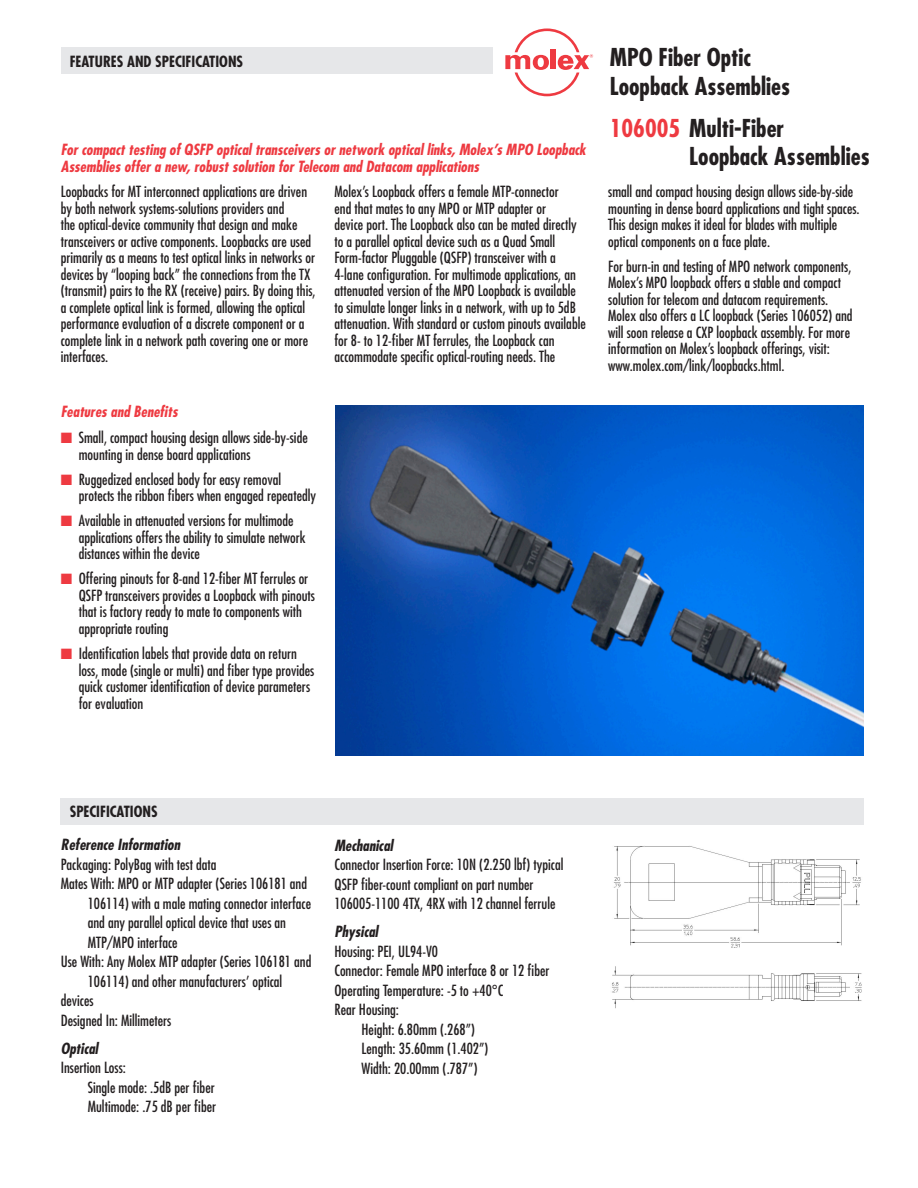
<style>
.page{position:relative;width:918px;height:1188px;background:#fff}
.page>*{position:absolute;margin:0;border:0;box-sizing:border-box;transform-origin:0 0}
.t1{font:700 condensed 24px/28.5px "Futura";color:#231f20}
.t2{font:condensed 15px/16.5px "Futura";color:#231f20}
.t3{font:italic 700 condensed 15px/16.5px "Futura";color:#ee3a41}
.t4{font:italic 700 condensed 15px "Futura";color:#231f20}
.t5{font:700 condensed 15px "Futura";color:#231f20}
.s1{color:#ee3a41}
</style>
<div class="page">
<div style="left:61px;top:47px;width:432px;height:27px;background:#e6e7e9"></div>
<svg style="left:505px;top:28px;width:88px;height:68px"></svg>
<div style="left:61px;top:798px;width:803px;height:27px;background:#e6e7e9"></div>
<img style="left:335px;top:405px;width:529px;height:350px">
<img style="left:612px;top:846px;width:250px;height:163px">
<p class="t5" style="left:70px;top:51px;width:175px">FEATURES AND SPECIFICATIONS</p>
<p class="t3" style="left:61px;top:141px;width:527px">For compact testing of QSFP optical transceivers or network optical links, Molex’s MPO Loopback<br>Assemblies offer a new, robust solution for Telecom and Datacom applications</p>
<h1 class="t1" style="left:610px;top:43px;width:182px">MPO Fiber Optic<br>Loopback Assemblies</h1>
<h1 class="t1" style="left:689px;top:114px;width:182px;text-indent:-80px"><span class="s1">106005</span> Multi-Fiber<br>Loopback Assemblies</h1>
<p class="t2" style="left:61px;top:183px;width:256px">Loopbacks for MT interconnect applications are driven by both network systems-solutions providers and<br>the optical-device community that design and make transceivers or active components. Loopbacks are used primarily as a means to test optical links in networks or devices by “looping back” the connections from the TX (transmit) pairs to the RX (receive) pairs. By doing this, a complete optical link is formed, allowing the optical performance evaluation of a discrete component or a complete link in a network path covering one or more interfaces.</p>
<p class="t2" style="left:334px;top:183px;width:253px">Molex’s Loopback offers a female MTP-connector<br>end that mates to any MPO or MTP adapter or<br>device port. The Loopback also can be mated directly to a parallel optical device such as a Quad Small Form-factor Pluggable (QSFP) transceiver with a 4-lane configuration. For multimode applications, an attenuated version of the MPO Loopback is available to simulate longer links in a network, with up to 5dB attenuation. With standard or custom pinouts available for 8- to 12-fiber MT ferrules, the Loopback can accommodate specific optical-routing needs. The</p>
<p class="t2" style="left:608px;top:183px;width:253px">small and compact housing design allows side-by-side mounting in dense board applications and tight spaces.<br>This design makes it ideal for blades with multiple optical components on a face plate.</p>
<p class="t2" style="left:608px;top:258px;width:246px">For burn-in and testing of MPO network components, Molex’s MPO loopback offers a stable and compact solution for telecom and datacom requirements.<br>Molex also offers a LC loopback (Series 106052) and will soon release a CXP loopback assembly. For more information on Molex’s loopback offerings, visit: www.molex.com/link/loopbacks.html.</p>
<p class="t3" style="left:61px;top:403px;width:119px">Features and Benefits</p>
<p class="t2" style="left:79px;top:429px;width:231px;text-indent:-18px"><span class="s1">■</span> Small, compact housing design allows side-by-side mounting in dense board applications</p>
<p class="t2" style="left:79px;top:471px;width:239px;text-indent:-18px"><span class="s1">■</span> Ruggedized enclosed body for easy removal protects the ribbon fibers when engaged repeatedly</p>
<p class="t2" style="left:79px;top:512px;width:229px;text-indent:-18px"><span class="s1">■</span> Available in attenuated versions for multimode applications offers the ability to simulate network distances within the device</p>
<p class="t2" style="left:79px;top:570px;width:238px;text-indent:-18px"><span class="s1">■</span> Offering pinouts for 8-and 12-fiber MT ferrules or QSFP transceivers provides a Loopback with pinouts that is factory ready to mate to components with appropriate routing</p>
<p class="t2" style="left:79px;top:645px;width:237px;text-indent:-18px"><span class="s1">■</span> Identification labels that provide data on return loss, mode (single or multi) and fiber type provides quick customer identification of device parameters for evaluation</p>
<p class="t5" style="left:70px;top:802px;width:89px">SPECIFICATIONS</p>
<p class="t4" style="left:61px;top:835px;width:121px">Reference Information</p>
<p class="t2" style="left:61px;top:856px;width:157px">Packaging: PolyBag with test data</p>
<p class="t2" style="left:61px;top:875px;width:248px">Mates With: MPO or MTP adapter (Series 106181 and</p>
<p class="t2" style="left:88px;top:895px;width:225px">106114) with a male mating connector interface</p>
<p class="t2" style="left:88px;top:914px;width:200px">and any parallel optical device that uses an</p>
<p class="t2" style="left:88px;top:934px;width:91px">MTP/MPO interface</p>
<p class="t2" style="left:61px;top:953px;width:252px">Use With: Any Molex MTP adapter (Series 106181 and</p>
<p class="t2" style="left:88px;top:973px;width:196px">106114) and other manufacturers’ optical</p>
<p class="t2" style="left:61px;top:992px;width:34px">devices</p>
<p class="t2" style="left:61px;top:1012px;width:112px">Designed In: Millimeters</p>
<p class="t4" style="left:61px;top:1039px;width:39px">Optical</p>
<p class="t2" style="left:88px;top:1058px;width:130px;line-height:19.5px;text-indent:-27px">Insertion Loss:<br>Single mode: .5dB per fiber<br>Multimode: .75 dB per fiber</p>
<p class="t4" style="left:334px;top:835px;width:60px">Mechanical</p>
<p class="t2" style="left:334px;top:855px;width:230px;line-height:19.5px">Connector Insertion Force: 10N (2.250 lbf) typical<br>QSFP fiber-count compliant on part number<br>106005-1100 4TX, 4RX with 12 channel ferrule</p>
<p class="t4" style="left:334px;top:922px;width:45px">Physical</p>
<p class="t2" style="left:334px;top:943px;width:105px">Housing: PEI, UL94-V0</p>
<p class="t2" style="left:334px;top:962px;width:217px">Connector: Female MPO interface 8 or 12 fiber</p>
<p class="t2" style="left:334px;top:982px;width:170px">Operating Temperature: -5 to +40°C</p>
<p class="t2" style="left:334px;top:1001px;width:66px">Rear Housing:</p>
<p class="t2" style="left:361px;top:1021px;width:115px">Height: 6.80mm (.268”)</p>
<p class="t2" style="left:361px;top:1040px;width:128px">Length: 35.60mm (1.402”)</p>
<p class="t2" style="left:361px;top:1060px;width:118px">Width: 20.00mm (.787”)</p>
</div>
